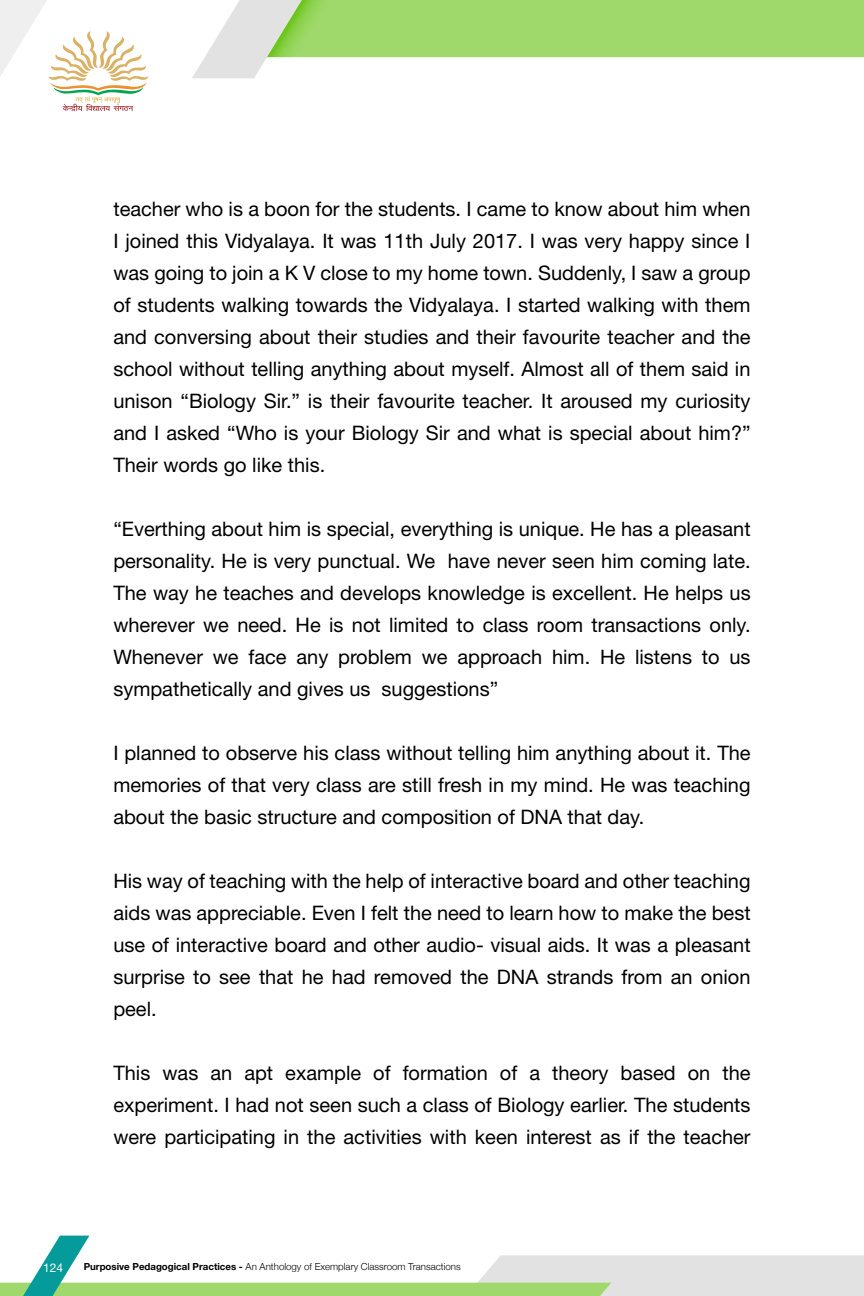
<style>
.page{position:relative;width:864px;height:1296px;background:#fff}
.page>*{position:absolute;margin:0;border:0;box-sizing:border-box;transform-origin:0 0}
.t1{font:20px/32px "Helvetica Neue";color:#000;text-align:justify}
.t2{font:12px "Helvetica Neue";color:#fff}
.t3{font:300 9.6px "Helvetica Neue";color:#000}
.s1{font-weight:700}
</style>
<div class="page">
<svg style="left:192px;top:0;width:672px;height:78px"></svg>
<svg style="left:0;top:1236px;width:864px;height:60px"></svg>
<svg style="left:0;top:0;width:148px;height:112px"></svg>
<p class="t1" style="left:113px;top:192px;width:639px">teacher who is a boon for the students. I came to know about him when I joined this Vidyalaya. It was 11th July 2017. I was very happy since I was going to join a K V close to my home town. Suddenly, I saw a group of students walking towards the Vidyalaya. I started walking with them and conversing about their studies and their favourite teacher and the school without telling anything about myself. Almost all of them said in unison “Biology Sir.” is their favourite teacher. It aroused my curiosity and I asked “Who is your Biology Sir and what is special about him?” Their words go like this.</p>
<p class="t1" style="left:113px;top:512px;width:639px">“Everthing about him is special, everything is unique. He has a pleasant personality. He is very punctual. We have never seen him coming late.<br>The way he teaches and develops knowledge is excellent. He helps us wherever we need. He is not limited to class room transactions only.<br>Whenever we face any problem we approach him. He listens to us sympathetically and gives us suggestions”</p>
<p class="t1" style="left:113px;top:736px;width:639px">I planned to observe his class without telling him anything about it. The memories of that very class are still fresh in my mind. He was teaching about the basic structure and composition of DNA that day.</p>
<p class="t1" style="left:113px;top:864px;width:639px">His way of teaching with the help of interactive board and other teaching aids was appreciable. Even I felt the need to learn how to make the best use of interactive board and other audio- visual aids. It was a pleasant surprise to see that he had removed the DNA strands from an onion peel.</p>
<p class="t1" style="left:113px;top:1056px;width:639px">This was an apt example of formation of a theory based on the experiment. I had not seen such a class of Biology earlier. The students were participating in the activities with keen interest as if the teacher</p>
<p class="t2" style="left:43px;top:1261px;width:22px">124</p>
<p class="t3" style="left:84px;top:1261px;width:379px"><span class="s1">Purposive Pedagogical Practices -</span> An Anthology of Exemplary Classroom Transactions</p>
</div>
